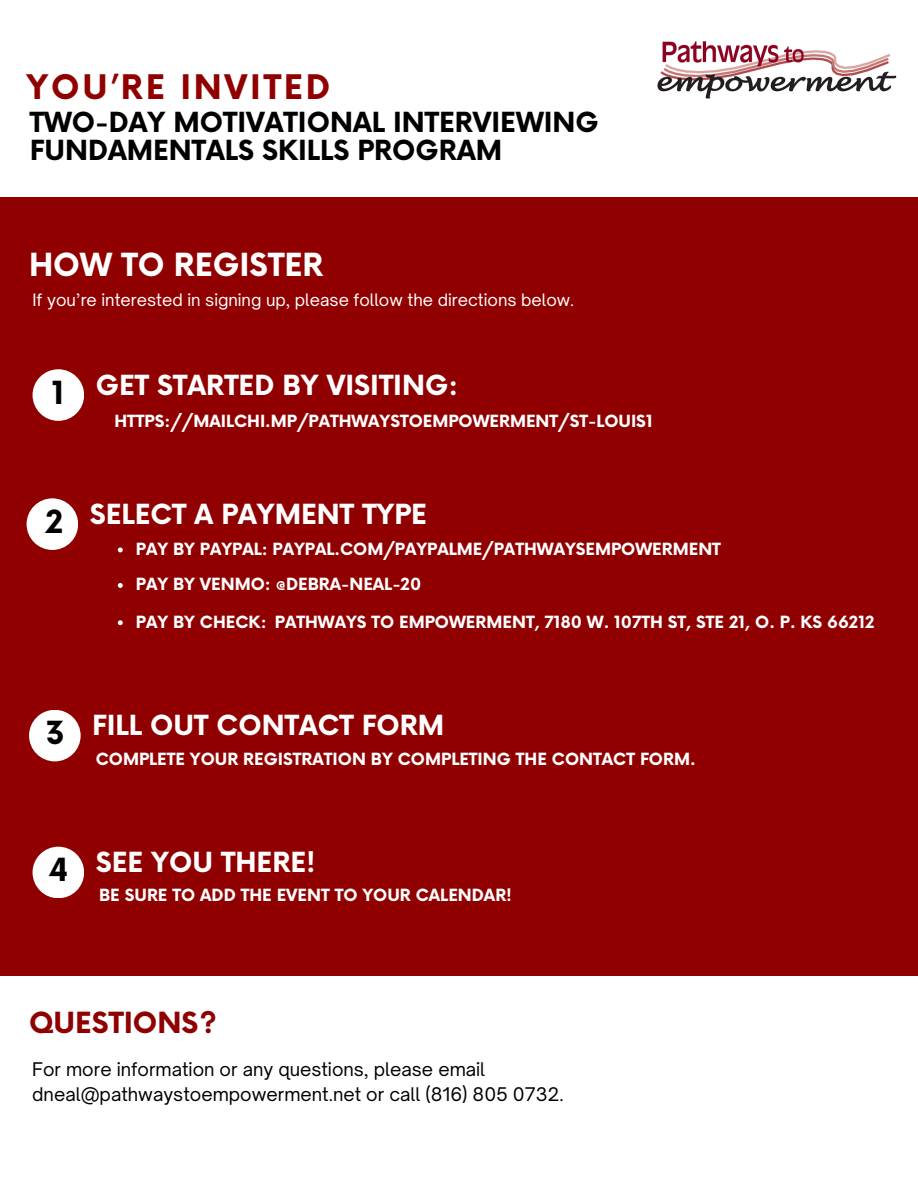
<style>
.page{position:relative;width:918px;height:1188px;background:#fff}
.page>*{position:absolute;margin:0;border:0;box-sizing:border-box;transform-origin:0 0}
.t1{font:700 33px "Now";letter-spacing:.085em;color:#900000}
.t2{font:700 31.05px "Now";color:#fff}
.t3{font:700 31.05px "Now";color:#000}
.t4{font:700 28.35px "Now";color:#900000}
.t5{font:700 27px "Now";color:#fff}
.t6{font:700 27px/28.2px "Now";color:#000}
.t7{font:18px/24.8px "Open Sauce One";color:#000}
.t8{font:700 16.35px "Now";color:#fff}
.t9{font:16.35px "Open Sauce One";color:#fff}
</style>
<div class="page">
<img style="left:657px;top:41px;width:240px;height:57px">
<div style="left:0;top:197px;width:918px;height:778px;background:#900000"></div>
<div style="left:33px;top:369px;width:51px;height:52px;background:#fff;border-radius:50%"></div>
<div style="left:27px;top:498px;width:51px;height:52px;background:#fff;border-radius:50%"></div>
<svg style="left:118px;top:548px;width:5px;height:4px"></svg>
<svg style="left:118px;top:583px;width:5px;height:5px"></svg>
<svg style="left:118px;top:620px;width:5px;height:5px"></svg>
<div style="left:29px;top:710px;width:52px;height:51px;background:#fff;border-radius:50%"></div>
<div style="left:33px;top:847px;width:51px;height:51px;background:#fff;border-radius:50%"></div>
<p class="t1" style="left:27px;top:69px;width:305px">YOU’RE INVITED</p>
<p class="t6" style="left:30px;top:110px;width:571px">TWO-DAY MOTIVATIONAL INTERVIEWING<br>FUNDAMENTALS SKILLS PROGRAM</p>
<p class="t2" style="left:29px;top:248px;width:296px">HOW TO REGISTER</p>
<p class="t9" style="left:33px;top:290px;width:543px">If you’re interested in signing up, please follow the directions below.</p>
<p class="t3" style="left:52px;top:376px;width:14px">1</p>
<p class="t5" style="left:96px;top:370px;width:364px">GET STARTED BY VISITING:</p>
<p class="t8" style="left:115px;top:412px;width:540px">HTTPS://MAILCHI.MP/PATHWAYSTOEMPOWERMENT/ST-LOUIS1</p>
<p class="t3" style="left:45px;top:505px;width:19px">2</p>
<p class="t5" style="left:90px;top:499px;width:339px">SELECT A PAYMENT TYPE</p>
<p class="t8" style="left:136px;top:540px;width:587px">PAY BY PAYPAL: PAYPAL.COM/PAYPALME/PATHWAYSEMPOWERMENT</p>
<p class="t8" style="left:136px;top:576px;width:287px">PAY BY VENMO: @DEBRA-NEAL-20</p>
<p class="t8" style="left:136px;top:613px;width:132px">PAY BY CHECK:</p>
<p class="t8" style="left:275px;top:613px;width:601px">PATHWAYS TO EMPOWERMENT, 7180 W. 107TH ST, STE 21, O. P. KS 66212</p>
<p class="t3" style="left:46px;top:716px;width:21px">3</p>
<p class="t5" style="left:92px;top:711px;width:354px">FILL OUT CONTACT FORM</p>
<p class="t8" style="left:96px;top:750px;width:601px">COMPLETE YOUR REGISTRATION BY COMPLETING THE CONTACT FORM.</p>
<p class="t3" style="left:49px;top:853px;width:21px">4</p>
<p class="t5" style="left:96px;top:848px;width:222px">SEE YOU THERE!</p>
<p class="t8" style="left:99px;top:887px;width:414px">BE SURE TO ADD THE EVENT TO YOUR CALENDAR!</p>
<p class="t4" style="left:29px;top:1007px;width:189px">QUESTIONS?</p>
<p class="t7" style="left:32px;top:1057px;width:533px">For more information or any questions, please email dneal@pathwaystoempowerment.net or call (816) 805 0732.</p>
</div>
